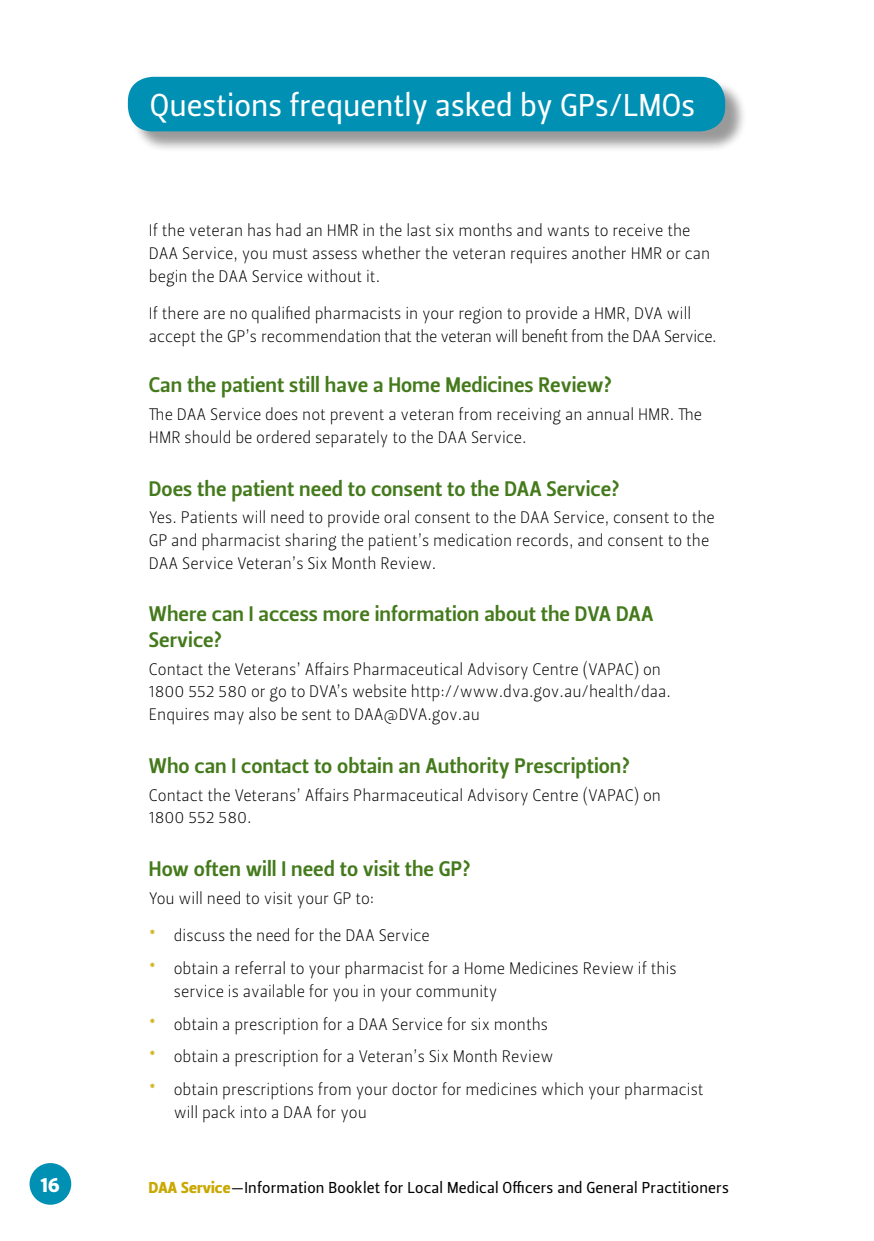
<style>
.page{position:relative;width:874px;height:1241px;background:#fff}
.page>*{position:absolute;margin:0;border:0;box-sizing:border-box;transform-origin:0 0}
.t1{font:31.5px "Leitura Sans Grot 2";color:#fff}
.t2{font:21px/25.4px "Leitura Sans Grot 3";color:#447a1c}
.t3{font:21px "Leitura Sans Grot 4";color:#fff}
.t4{font:16.62px/22.8px "Leitura Sans Grot 1";color:#000}
.t5{font:15.75px "Leitura Sans Grot 2";letter-spacing:.01em;color:#000}
.s1{font-family:"Leitura Sans Grot 3";color:#c9a800}
.s2{font-family:"Leitura Sans Grot 4";color:#c9a800}
</style>
<div class="page">
<div style="left:130px;top:79px;width:616px;height:74px;background:#000;opacity:.4"></div>
<div style="left:128px;top:77px;width:596px;height:54px;background:#0090b4;border-radius:25px"></div>
<div style="left:30px;top:1162px;width:41px;height:42px;background:#0090b4;border-radius:50%"></div>
<p class="t1" style="left:150px;top:87px;width:546px">Questions frequently asked by GPs/LMOs</p>
<p class="t4" style="left:149px;top:219px;width:562px">If the veteran has had an HMR in the last six months and wants to receive the<br>DAA Service, you must assess whether the veteran requires another HMR or can begin the DAA Service without it.</p>
<p class="t4" style="left:149px;top:302px;width:569px">If there are no qualified pharmacists in your region to provide a HMR, DVA will accept the GP’s recommendation that the veteran will benefit from the DAA Service.</p>
<h4 class="t2" style="left:149px;top:372px;width:465px">Can the patient still have a Home Medicines Review?</h4>
<p class="t4" style="left:149px;top:403px;width:554px">The DAA Service does not prevent a veteran from receiving an annual HMR. The<br>HMR should be ordered separately to the DAA Service.</p>
<h4 class="t2" style="left:149px;top:476px;width:472px">Does the patient need to consent to the DAA Service?</h4>
<p class="t4" style="left:149px;top:506px;width:567px">Yes. Patients will need to provide oral consent to the DAA Service, consent to the<br>GP and pharmacist sharing the patient’s medication records, and consent to the<br>DAA Service Veteran’s Six Month Review.</p>
<h4 class="t2" style="left:149px;top:601px;width:505px">Where can I access more information about the DVA DAA<br>Service?</h4>
<p class="t4" style="left:149px;top:657px;width:523px">Contact the Veterans’ Affairs Pharmaceutical Advisory Centre (VAPAC) on<br>1800 552 580 or go to DVA’s website http://www.dva.gov.au/health/daa.<br>Enquires may also be sent to DAA@DVA.gov.au</p>
<h4 class="t2" style="left:149px;top:753px;width:483px">Who can I contact to obtain an Authority Prescription?</h4>
<p class="t4" style="left:149px;top:783px;width:513px">Contact the Veterans’ Affairs Pharmaceutical Advisory Centre (VAPAC) on<br>1800 552 580.</p>
<h4 class="t2" style="left:149px;top:856px;width:324px">How often will I need to visit the GP?</h4>
<p class="t4" style="left:149px;top:886px;width:227px">You will need to visit your GP to:</p>
<p class="t4" style="left:149px;top:924px;width:282px"><span class="s1">*</span> discuss the need for the DAA Service</p>
<p class="t4" style="left:174px;top:957px;width:504px;text-indent:-25px"><span class="s1">*</span> obtain a referral to your pharmacist for a Home Medicines Review if this service is available for you in your community</p>
<p class="t4" style="left:149px;top:1012px;width:400px"><span class="s1">*</span> obtain a prescription for a DAA Service for six months</p>
<p class="t4" style="left:149px;top:1045px;width:405px"><span class="s1">*</span> obtain a prescription for a Veteran’s Six Month Review</p>
<p class="t4" style="left:174px;top:1077px;width:531px;text-indent:-25px"><span class="s1">*</span> obtain prescriptions from your doctor for medicines which your pharmacist will pack into a DAA for you</p>
<p class="t3" style="left:41px;top:1172px;width:21px">16</p>
<p class="t5" style="left:149px;top:1178px;width:581px"><span class="s2">DAA Service</span>—Information Booklet for Local Medical Officers and General Practitioners</p>
</div>
